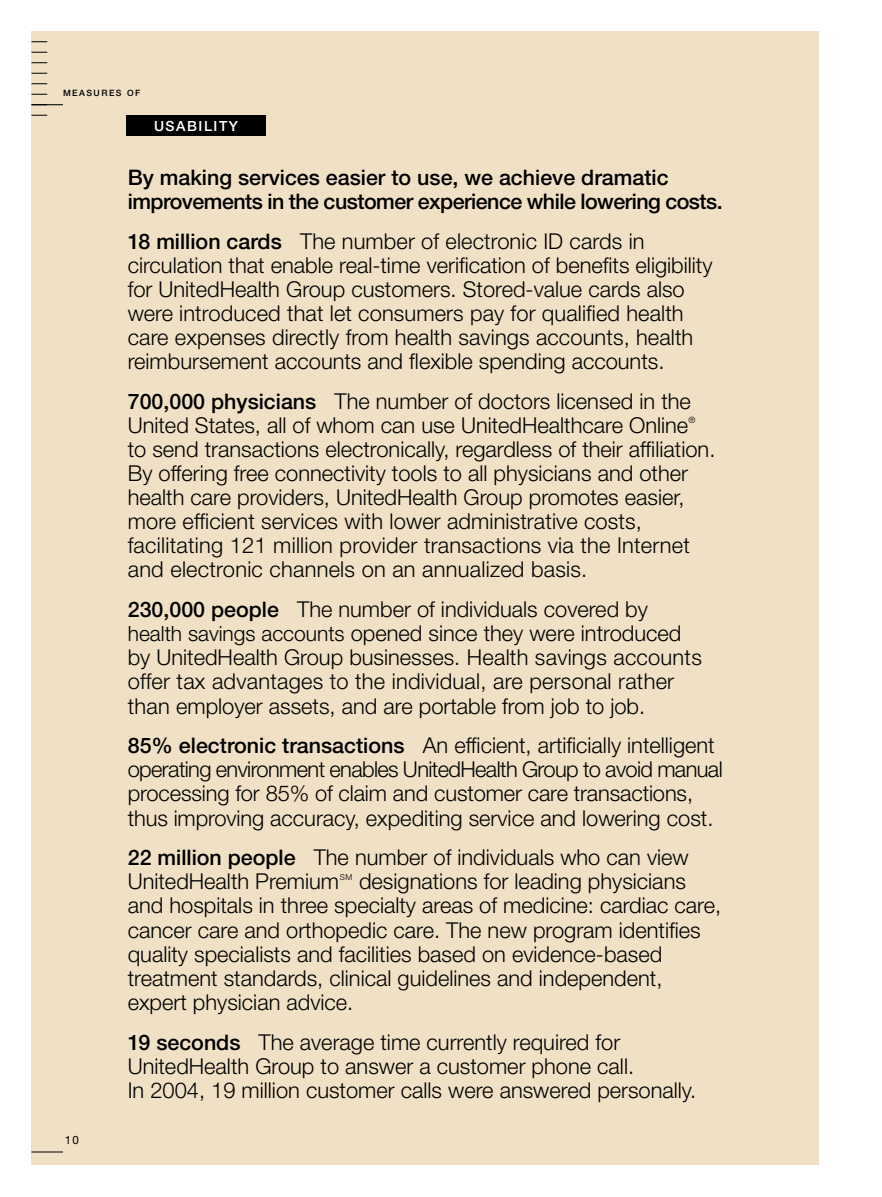
<style>
.page{position:relative;width:882px;height:1197px;background:#fff}
.page>*{position:absolute;margin:0;border:0;box-sizing:border-box;transform-origin:0 0}
.t1{font:300 21.88px/24.2px "Helvetica Neue";color:#000}
.t2{font:500 21.35px/24px "Helvetica Neue";letter-spacing:-.025em;color:#000}
.t3{font:500 14px "Helvetica Neue";letter-spacing:.11em;color:#fff}
.t4{font:11.55px "Helvetica Neue";color:#000}
.t5{font:500 8.75px "Helvetica Neue";letter-spacing:.165em;color:#000}
.t6{font:300 8.75px "Helvetica Neue";color:#000}
.t7{font:300 8.22px "Helvetica Neue";color:#000}
.s1{font-weight:500;font-size:21.35px}
.s2{font-size:21px}
</style>
<div class="page">
<div style="left:32px;top:32px;width:787px;height:1134px;background:#f0e0c5"></div>
<div style="left:126px;top:116px;width:139px;height:20px;background:#000"></div>
<hr style="left:32px;top:1152px;width:31px;height:1px;background:#000">
<svg style="left:32px;top:41px;width:15px;height:1px"></svg>
<svg style="left:32px;top:52px;width:15px;height:1px"></svg>
<svg style="left:32px;top:62px;width:15px;height:1px"></svg>
<svg style="left:32px;top:73px;width:15px;height:1px"></svg>
<svg style="left:32px;top:83px;width:15px;height:1px"></svg>
<svg style="left:32px;top:94px;width:15px;height:1px"></svg>
<svg style="left:32px;top:115px;width:15px;height:1px"></svg>
<hr style="left:32px;top:104px;width:31px;height:1px;background:#000">
<p class="t5" style="left:63px;top:89px;width:79px">MEASURES OF</p>
<p class="t3" style="left:154px;top:121px;width:86px">USABILITY</p>
<p class="t4" style="left:65px;top:1136px;width:16px">10</p>
<p class="t2" style="left:128px;top:167px;width:597px">By making services easier to use, we achieve dramatic improvements in the customer experience while lowering costs.</p>
<p class="t1" style="left:128px;top:231px;width:586px"><span class="s1">18 million cards</span> The number of electronic ID cards in circulation that enable real-time verification of benefits eligibility for UnitedHealth Group customers. Stored-value cards also were introduced that let consumers pay for qualified health care expenses directly from health savings accounts, health reimbursement accounts and flexible spending accounts.</p>
<p class="t1" style="left:128px;top:391px;width:565px"><span class="s1">700,000 physicians</span> The number of doctors licensed in the<br>United States, all of whom can use UnitedHealthcare Online</p>
<p class="t6" style="left:688px;top:417px;width:8px">®</p>
<p class="t1" style="left:128px;top:439px;width:589px">to send transactions electronically, regardless of their affiliation.<br>By offering free connectivity tools to all physicians and other health care providers, UnitedHealth Group promotes easier, more efficient services with lower administrative costs, facilitating 121 million provider transactions via the Internet and electronic channels on an annualized basis.</p>
<p class="t1" style="left:128px;top:600px;width:576px"><span class="s1">230,000 people</span> The number of individuals covered by <span class="s2">health savings accounts</span> opened since they were introduced by UnitedHealth Group businesses. Health savings accounts offer tax advantages to the individual, are personal rather than employer assets, and are portable from job to job.</p>
<p class="t1" style="left:128px;top:736px;width:597px"><span class="s1">85% electronic transactions</span> An efficient, artificially intelligent operating environment enables UnitedHealth Group to avoid manual processing for 85% of claim and customer care transactions, thus improving accuracy, expediting service and lowering cost.</p>
<p class="t1" style="left:128px;top:848px;width:563px"><span class="s1">22 million people</span> The number of individuals who can view<br>UnitedHealth Premium</p>
<p class="t1" style="left:128px;top:872px;width:595px;text-indent:231px">designations for leading physicians and hospitals in three specialty areas of medicine: cardiac care, cancer care and orthopedic care. The new program identifies quality specialists and facilities based on evidence-based treatment standards, clinical guidelines and independent, expert physician advice.</p>
<p class="t1" style="left:128px;top:1032px;width:570px"><span class="s1">19 seconds</span> The average time currently required for<br>UnitedHealth Group to answer a customer phone call.<br>In 2004, 19 million customer calls were answered personally.</p>
<p class="t7" style="left:340px;top:874px;width:14px">SM</p>
</div>
